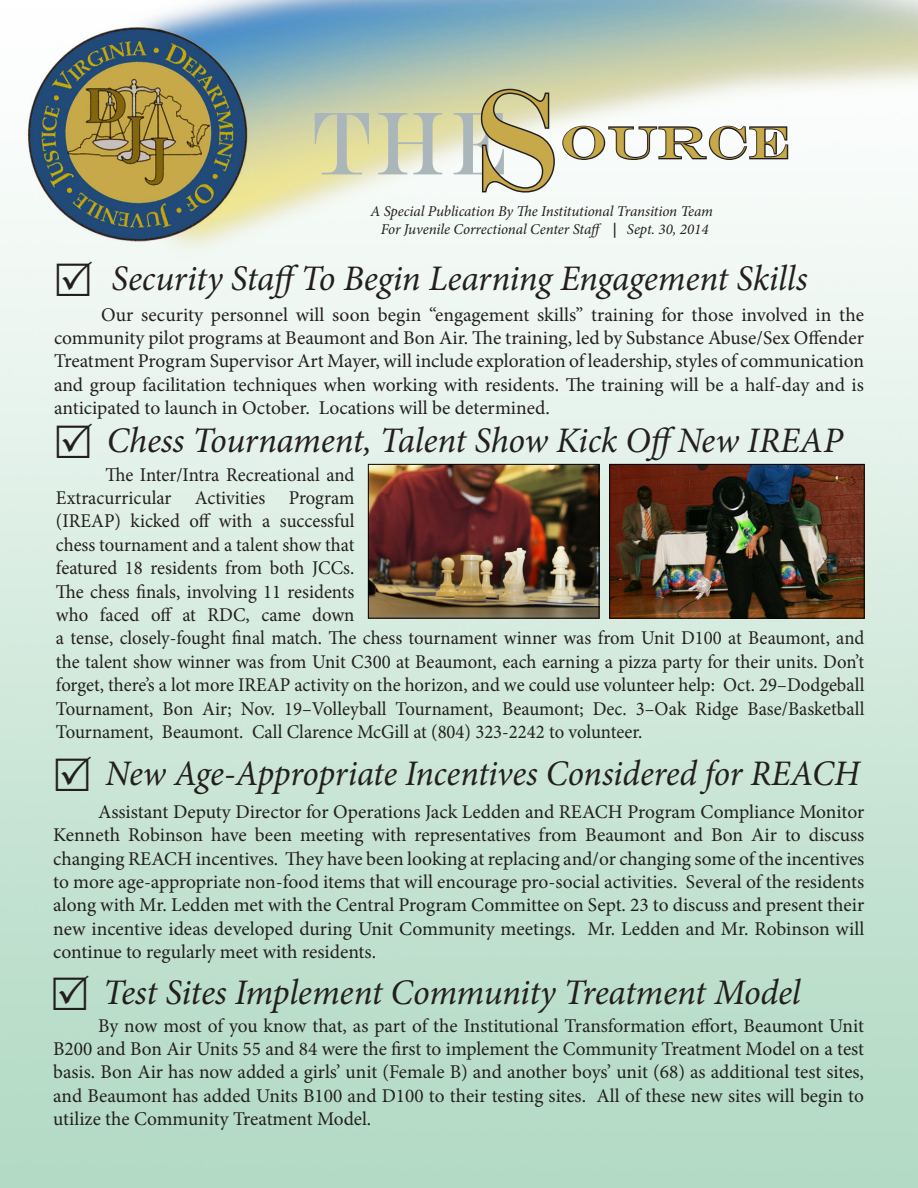
<style>
.page{position:relative;width:918px;height:1188px;background:#fff}
.page>*{position:absolute;margin:0;border:0;box-sizing:border-box;transform-origin:0 0}
.t1{font:142.5px "Engravers";color:#c7a949;scale:.74 1}
.t2{font:90px "Engravers";color:#aab6ba;scale:.75 1}
.t3{font:45px "Engravers";color:#c7a949;scale:1.1 1}
.t4{font:italic 36px "Minion Pro";letter-spacing:-.01em;color:#231f20}
.t5{font:italic 36px "Minion Pro";letter-spacing:-.01em;color:#231f20;scale:.96 1}
.t6{font:19.5px/23.4px "Minion Pro";color:#231f20;text-align:justify}
.t7{font:19.5px/23.4px "Minion Pro";color:#231f20;scale:.96 1}
.t8{font:italic 15px "Minion Pro";letter-spacing:-.01em;color:#231f20}
.s1{font-weight:700;font-style:normal}
</style>
<div class="page">
<img style="left:0;top:0;width:918px;height:1188px">
<svg style="left:479px;top:87px;width:310px;height:107px"></svg>
<img style="left:370px;top:466px;width:227px;height:151px">
<div style="left:368px;top:464px;width:231px;height:155px;border:1px solid #000"></div>
<img style="left:611px;top:466px;width:252px;height:151px">
<div style="left:609px;top:464px;width:256px;height:155px;border:1px solid #000"></div>
<svg style="left:57px;top:261px;width:35px;height:35px"></svg>
<svg style="left:57px;top:423px;width:35px;height:35px"></svg>
<svg style="left:56px;top:756px;width:35px;height:35px"></svg>
<svg style="left:53px;top:975px;width:36px;height:35px"></svg>
<p class="t1" style="left:475px;top:56px;width:113px">S</p>
<p class="t2" style="left:312px;top:90px;width:261px">THE</p>
<p class="t3" style="left:560px;top:116px;width:210px">OURCE</p>
<p class="t8" style="left:370px;top:201px;width:344px">A Special Publication By The Institutional Transition Team</p>
<p class="t8" style="left:381px;top:219px;width:329px">For Juvenile Correctional Center Staff <span class="s1">|</span> Sept. 30, 2014</p>
<p class="t4" style="left:111px;top:254px;width:698px">Security StaffTo Begin Learning Engagement Skills</p>
<p class="t6" style="left:54px;top:303px;width:812px;text-indent:47px">Our security personnel will soon begin “engagement skills” training for those involved in the community pilot programs at Beaumont and Bon Air. The training, led by Substance Abuse/Sex Offender Treatment Program Supervisor Art Mayer, will include exploration of leadership, styles of communication and group facilitation techniques when working with residents. The training will be a half-day and is anticipated to launch in October. Locations will be determined.</p>
<p class="t4" style="left:107px;top:416px;width:738px">Chess Tournament, Talent Show Kick OffNew IREAP</p>
<p class="t7" style="left:56px;top:463px;width:844px;text-indent:49px">The Inter/Intra Recreational and<br>Extracurricular Activities Program<br>(IREAP) kicked off with a successful<br>chess tournament and a talent show that<br>featured 18 residents from both JCCs.<br>The chess finals, involving 11 residents<br>who faced off at RDC, came down<br>a tense, closely-fought final match. The chess tournament winner was from Unit D100 at Beaumont, and the talent show winner was from Unit C300 at Beaumont, each earning a pizza party for their units. Don’t forget, there’s a lot more IREAP activity on the horizon, and we could use volunteer help: Oct. 29–Dodgeball Tournament, Bon Air; Nov. 19–Volleyball Tournament, Beaumont; Dec. 3–Oak Ridge Base/Basketball Tournament, Beaumont. Call Clarence McGill at (804) 323-2242 to volunteer.</p>
<p class="t5" style="left:106px;top:749px;width:787px">New Age-Appropriate Incentives Considered for REACH</p>
<p class="t6" style="left:53px;top:800px;width:813px;text-indent:45px">Assistant Deputy Director for Operations Jack Ledden and REACH Program Compliance Monitor Kenneth Robinson have been meeting with representatives from Beaumont and Bon Air to discuss changing REACH incentives. They have been looking at replacing and/or changing some of the incentives to more age-appropriate non-food items that will encourage pro-social activities. Several of the residents along with Mr. Ledden met with the Central Program Committee on Sept. 23 to discuss and present their new incentive ideas developed during Unit Community meetings. Mr. Ledden and Mr. Robinson will continue to regularly meet with residents.</p>
<p class="t4" style="left:103px;top:968px;width:699px">Test Sites Implement Community Treatment Model</p>
<p class="t6" style="left:53px;top:1014px;width:812px;text-indent:45px">By now most of you know that, as part of the Institutional Transformation effort, Beaumont Unit B200 and Bon Air Units 55 and 84 were the first to implement the Community Treatment Model on a test basis. Bon Air has now added a girls’ unit (Female B) and another boys’ unit (68) as additional test sites, and Beaumont has added Units B100 and D100 to their testing sites. All of these new sites will begin to utilize the Community Treatment Model.</p>
</div>
